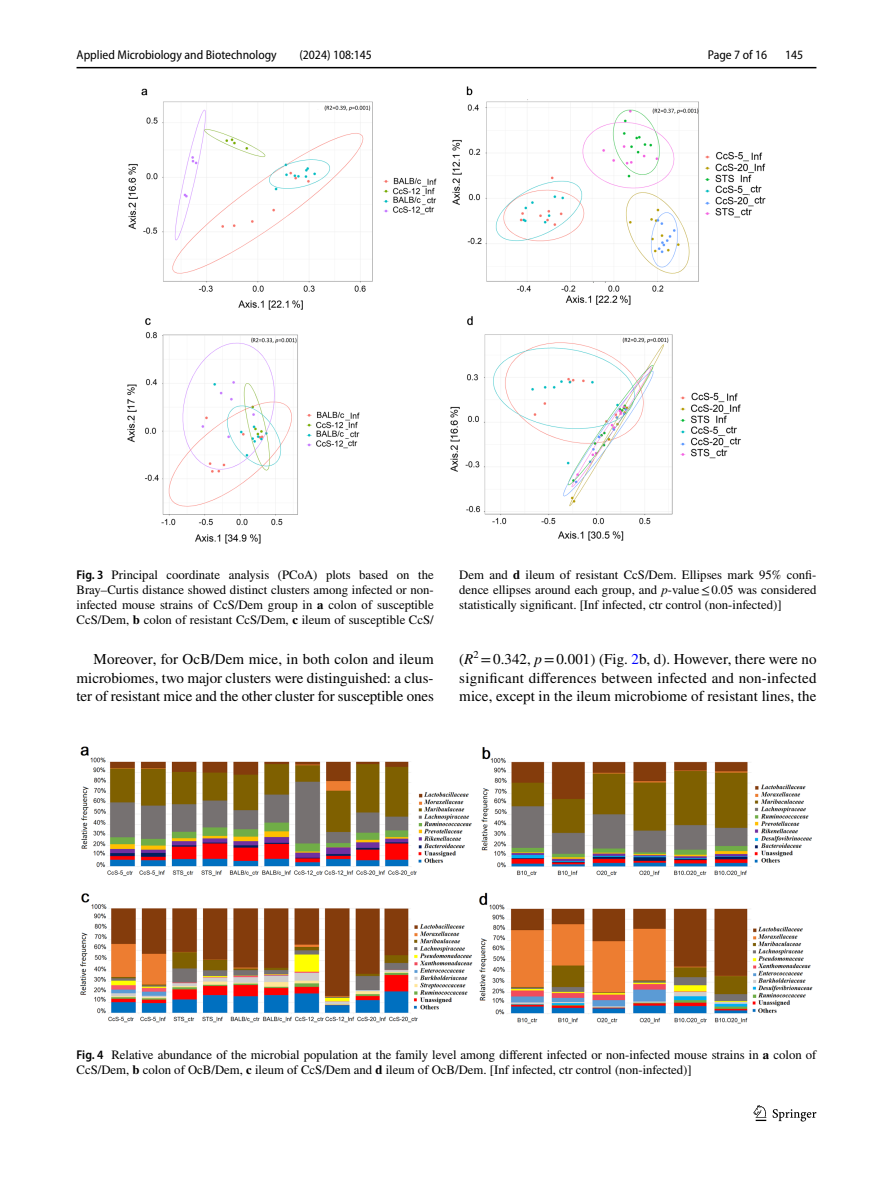
<style>
.page{position:relative;width:893px;height:1187px;background:#fff}
.page>*{position:absolute;margin:0;border:0;box-sizing:border-box;transform-origin:0 0}
.t1{font:15px/18.8px "STIX";color:#000;text-align:justify}
.t2{font:12.75px/15px "STIX";color:#000;text-align:justify}
.t3{font:semi-condensed 12.75px "Myriad Pro";color:#000}
.s1{font-family:"Myriad Pro";font-weight:600;font-stretch:semi-condensed}
.s2{font-weight:700}
.s3{font-style:italic}
.s4{color:#00f}
</style>
<div class="page">
<hr style="left:77px;top:67px;width:739px;height:1px;background:#000">
<svg style="left:753px;top:1105px;width:13px;height:15px"></svg>
<svg style="left:773px;top:1109px;width:43px;height:12px"></svg>
<img style="left:128px;top:87px;width:637px;height:456px">
<img style="left:81px;top:746px;width:731px;height:277px">
<p class="t3" style="left:77px;top:48px;width:202px">Applied Microbiology and Biotechnology</p>
<p class="t3" style="left:299px;top:48px;width:74px">(2024) 108:145</p>
<p class="t3" style="left:708px;top:48px;width:61px">Page 7 of 16</p>
<p class="t3" style="left:785px;top:48px;width:20px">145</p>
<p class="t2" style="left:77px;top:567px;width:359px"><span class="s1">Fig. 3</span> Principal coordinate analysis (PCoA) plots based on the Bray–Curtis distance showed distinct clusters among infected or non&shy;infected mouse strains of CcS/Dem group in <span class="s2">a</span> colon of susceptible CcS/Dem, <span class="s2">b</span> colon of resistant CcS/Dem, <span class="s2">c</span> ileum of susceptible CcS/</p>
<p class="t2" style="left:459px;top:567px;width:359px">Dem and <span class="s2">d</span> ileum of resistant CcS/Dem. Ellipses mark 95% confi&shy;dence ellipses around each group, and <span class="s3">p</span>-value≤0.05 was considered statistically significant. [Inf infected, ctr control (non-infected)]</p>
<p class="t1" style="left:77px;top:650px;width:359px;text-indent:17px">Moreover, for OcB/Dem mice, in both colon and ileum microbiomes, two major clusters were distinguished: a clus&shy;ter of resistant mice and the other cluster for susceptible ones</p>
<p class="t1" style="left:459px;top:650px;width:359px">(<span class="s3">R</span><sup>2</sup> =0.342, <span class="s3">p</span>=0.001) (Fig. <span class="s4">2</span>b, d). However, there were no significant differences between infected and non-infected mice, except in the ileum microbiome of resistant lines, the</p>
<p class="t2" style="left:77px;top:1047px;width:741px"><span class="s1">Fig. 4</span> Relative abundance of the microbial population at the family level among different infected or non-infected mouse strains in <span class="s2">a</span> colon of<br>CcS/Dem, <span class="s2">b</span> colon of OcB/Dem, <span class="s2">c</span> ileum of CcS/Dem and <span class="s2">d</span> ileum of OcB/Dem. [Inf infected, ctr control (non-infected)]</p>
</div>
